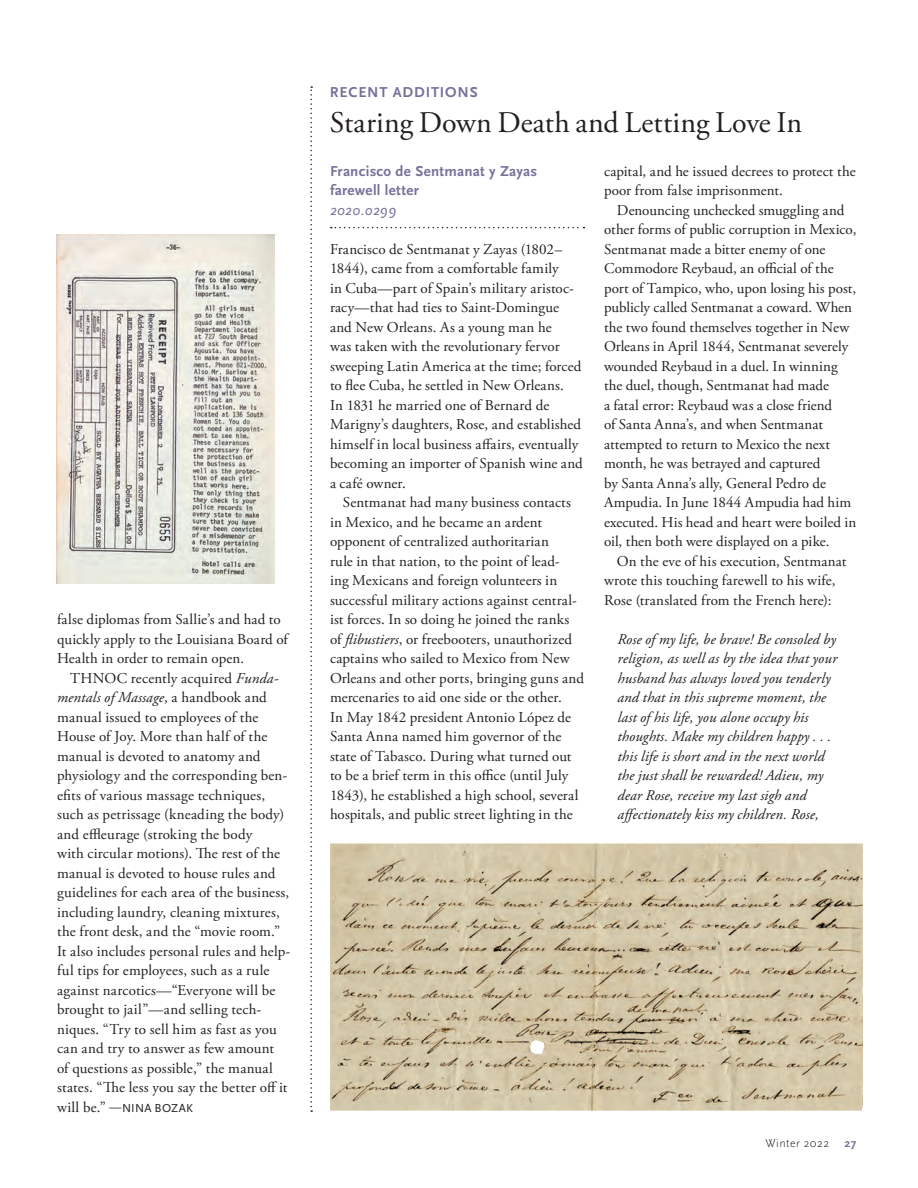
<style>
.page{position:relative;width:918px;height:1188px;background:#fff}
.page>*{position:absolute;margin:0;border:0;box-sizing:border-box;transform-origin:0 0}
.t1{font:30px "Adobe Garamond Pro";color:#231f20}
.t2{font:15px/19.5px "Adobe Garamond Pro";letter-spacing:.01em;color:#231f20}
.t3{font:italic 15px/19.5px "Adobe Garamond Pro";letter-spacing:.005em;color:#231f20}
.t4{font:700 15px/19.5px "Scala Sans Pro";letter-spacing:.02em;color:#797099}
.t5{font:700 15px "Scala Sans Pro";letter-spacing:.055em;color:#797099}
.t6{font:italic 15px "Scala Sans Pro";letter-spacing:.03em;color:#797099}
.t7{font:12px "Scala Sans Pro";letter-spacing:.025em;color:#231f20}
.t8{font:300 12px "Scala Sans Pro";letter-spacing:.04em;color:#231f20}
.t9{font:700 12px "Scala Sans Pro";color:#797099}
.s1{font-style:italic}
.s2{font-family:"Adobe Garamond Pro";font-size:15px}
</style>
<div class="page">
<svg style="left:331px;top:227px;width:253px;height:1px"></svg>
<svg style="left:310px;top:86px;width:2px;height:1026px"></svg>
<img style="left:57px;top:234px;width:218px;height:349px">
<img style="left:330px;top:843px;width:533px;height:268px">
<p class="t2" style="left:57px;top:610px;width:232px">false diplomas from Sallie’s and had to quickly apply to the Louisiana Board of<br>Health in order to remain open.</p>
<p class="t2" style="left:57px;top:669px;width:235px;text-indent:13px">THNOC recently acquired <span class="s1">Funda&shy;mentals of Massage</span>, a handbook and manual issued to employees of the House of Joy. More than half of the manual is devoted to anatomy and physiology and the corresponding ben&shy;efits of various massage techniques, such as petrissage (kneading the body) and effleurage (stroking the body<br>with circular motions). The rest of the manual is devoted to house rules and guidelines for each area of the business, including laundry, cleaning mixtures, the front desk, and the “movie room.” It also includes personal rules and help&shy;ful tips for employees, such as a rule against narcotics—“Everyone will be brought to jail”—and selling tech&shy;niques. “Try to sell him as fast as you can and try to answer as few amount<br>of questions as possible,” the manual states. “The less you say the better off it</p>
<p class="t7" style="left:57px;top:1101px;width:138px"><span class="s2">will be.”</span> —NINA BOZAK</p>
<p class="t5" style="left:330px;top:84px;width:149px">RECENT ADDITIONS</p>
<h1 class="t1" style="left:330px;top:105px;width:474px">Staring Down Death and Letting Love In</h1>
<p class="t4" style="left:330px;top:161px;width:209px">Francisco de Sentmanat y Zayas farewell letter</p>
<p class="t6" style="left:330px;top:201px;width:68px">2020.0299</p>
<p class="t2" style="left:330px;top:240px;width:254px">Francisco de Sentmanat y Zayas (1802– 1844), came from a comfortable family<br>in Cuba—part of Spain’s military aristoc&shy;racy—that had ties to Saint-Domingue and New Orleans. As a young man he<br>was taken with the revolutionary fervor sweeping Latin America at the time; forced to flee Cuba, he settled in New Orleans.<br>In 1831 he married one of Bernard de Marigny’s daughters, Rose, and established himself in local business affairs, eventually becoming an importer of Spanish wine and a café owner.</p>
<p class="t2" style="left:330px;top:493px;width:256px;text-indent:13px">Sentmanat had many business contacts in Mexico, and he became an ardent opponent of centralized authoritarian<br>rule in that nation, to the point of lead-<br>ing Mexicans and foreign volunteers in successful military actions against central&shy;ist forces. In so doing he joined the ranks of <span class="s1">flibustiers</span>, or freebooters, unauthorized captains who sailed to Mexico from New Orleans and other ports, bringing guns and mercenaries to aid one side or the other.<br>In May 1842 president Antonio López de Santa Anna named him governor of the state of Tabasco. During what turned out to be a brief term in this office (until July 1843), he established a high school, several hospitals, and public street lighting in the</p>
<p class="t2" style="left:604px;top:162px;width:253px">capital, and he issued decrees to protect the poor from false imprisonment.</p>
<p class="t2" style="left:604px;top:201px;width:254px;text-indent:13px">Denouncing unchecked smuggling and other forms of public corruption in Mexico, Sentmanat made a bitter enemy of one Commodore Reybaud, an official of the port of Tampico, who, upon losing his post, publicly called Sentmanat a coward. When the two found themselves together in New Orleans in April 1844, Sentmanat severely wounded Reybaud in a duel. In winning the duel, though, Sentmanat had made<br>a fatal error: Reybaud was a close friend<br>of Santa Anna’s, and when Sentmanat attempted to return to Mexico the next month, he was betrayed and captured<br>by Santa Anna’s ally, General Pedro de Ampudia. In June 1844 Ampudia had him executed. His head and heart were boiled in oil, then both were displayed on a pike.</p>
<p class="t2" style="left:604px;top:552px;width:244px;text-indent:13px">On the eve of his execution, Sentmanat wrote this touching farewell to his wife,<br>Rose (translated from the French here):</p>
<p class="t3" style="left:618px;top:630px;width:221px">Rose of my life, be brave! Be consoled by religion, as well as by the idea that your husband has always loved you tenderly and that in this supreme moment, the last of his life, you alone occupy his thoughts. Make my children happy . . . this life is short and in the next world the just shall be rewarded! Adieu, my dear Rose, receive my last sigh and affectionately kiss my children. Rose,</p>
<p class="t8" style="left:765px;top:1136px;width:65px">Winter 2022</p>
<p class="t9" style="left:845px;top:1136px;width:13px">27</p>
</div>
